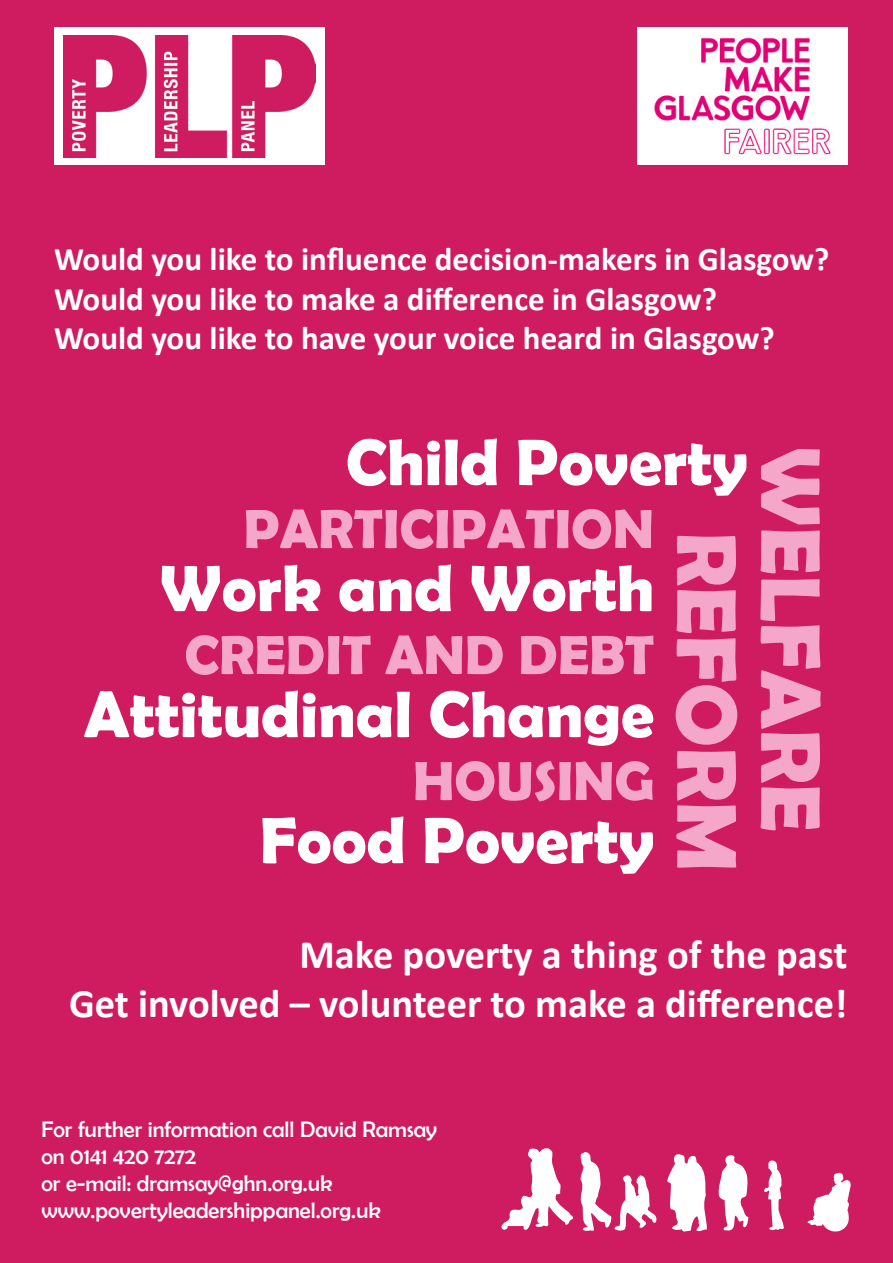
<style>
.page{position:relative;width:893px;height:1263px;background:#cf1b5f}
.page>*{position:absolute;margin:0;border:0;box-sizing:border-box;transform-origin:0 0}
.t1{font:700 85.5px "Berlin Sans FB Demi";color:#f5a7ca}
.t2{font:700 66px "Berlin Sans FB Demi";color:#fff}
.t3{font:700 55.5px "Berlin Sans FB Demi";color:#f5a7ca}
.t4{font:700 40.5px "Calibri";color:#fff}
.t5{font:700 33px "Calibri";color:#fff}
.t6{font:22.5px/27px "Berlin Sans FB";color:#fff}
</style>
<div class="page">
<div style="left:54px;top:28px;width:270px;height:137px;background:#fff"></div>
<img style="left:63px;top:35px;width:252px;height:122px">
<img style="left:638px;top:28px;width:209px;height:137px">
<svg style="left:807px;top:1172px;width:44px;height:60px"></svg>
<svg style="left:764px;top:1160px;width:20px;height:70px"></svg>
<svg style="left:718px;top:1155px;width:31px;height:75px"></svg>
<svg style="left:667px;top:1154px;width:40px;height:78px"></svg>
<svg style="left:501px;top:1148px;width:155px;height:83px"></svg>
<p class="t5" style="left:54px;top:238px;width:777px">Would you like to influence decision-makers in Glasgow?</p>
<p class="t5" style="left:54px;top:278px;width:664px">Would you like to make a difference in Glasgow?</p>
<p class="t5" style="left:54px;top:317px;width:722px">Would you like to have your voice heard in Glasgow?</p>
<p class="t2" style="left:346px;top:424px;width:403px">Child Poverty</p>
<p class="t3" style="left:243px;top:497px;width:412px">PARTICIPATION</p>
<p class="t2" style="left:160px;top:550px;width:496px">Work and Worth</p>
<p class="t3" style="left:184px;top:623px;width:471px">CREDIT AND DEBT</p>
<p class="t2" style="left:84px;top:676px;width:572px">Attitudinal Change</p>
<p class="t3" style="left:413px;top:749px;width:242px">HOUSING</p>
<p class="t2" style="left:260px;top:802px;width:396px">Food Poverty</p>
<p class="t1" style="left:756px;top:532px;width:341px;rotate:90deg">REFORM</p>
<p class="t1" style="left:840px;top:446px;width:387px;rotate:90deg">WELFARE</p>
<p class="t4" style="left:299px;top:929px;width:550px">Make poverty a thing of the past</p>
<p class="t4" style="left:69px;top:977px;width:780px">Get involved – volunteer to make a difference!</p>
<p class="t6" style="left:41px;top:1115px;width:397px">For further information call David Ramsay on 0141 420 7272</p>
<p class="t6" style="left:41px;top:1169px;width:292px">or e-mail: dramsay@ghn.org.uk</p>
<p class="t6" style="left:41px;top:1196px;width:341px">www.povertyleadershippanel.org.uk</p>
</div>
